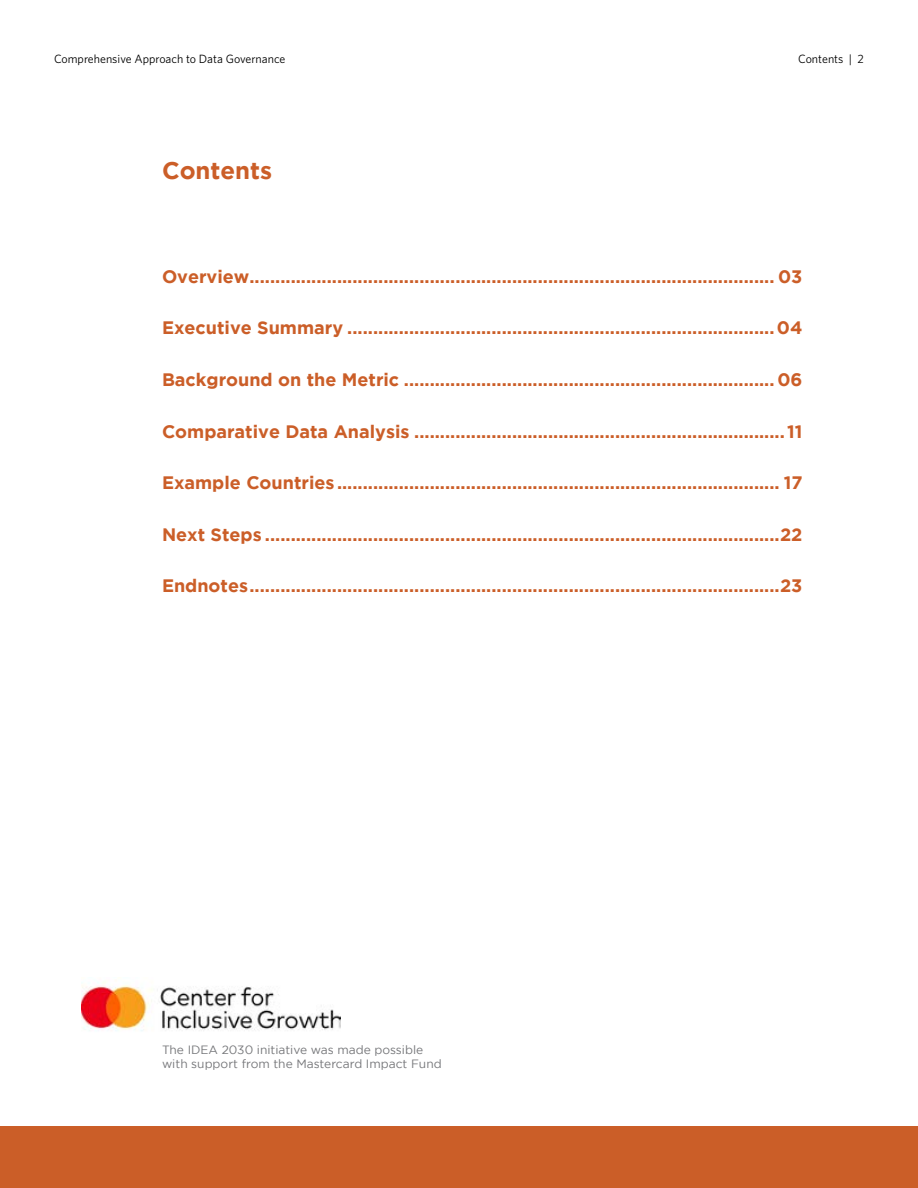
<style>
.page{position:relative;width:918px;height:1188px;background:#fff}
.page>*{position:absolute;margin:0;border:0;box-sizing:border-box;transform-origin:0 0}
.Section_Title{font:700 24px "Gotham";color:#cb5e28}
.t1{font:700 18px "Gotham";color:#cb5e28}
.Body_Copy{font:12px/14.4px "Gotham";color:#77787b}
.t2{font:12px "Whitney";color:#000}
</style>
<div class="page">
<div style="left:0;top:1126px;width:918px;height:62px;background:#cb5e28"></div>
<img style="left:82px;top:981px;width:258px;height:50px">
<p class="t2" style="left:54px;top:51px;width:233px">Comprehensive Approach to Data Governance</p>
<p class="t2" style="left:798px;top:51px;width:67px">Contents | 2</p>
<p class="Section_Title" style="left:162px;top:157px;width:112px">Contents</p>
<p class="t1" style="left:162px;top:266px;width:642px">Overview...................................................................................................... 03</p>
<p class="t1" style="left:162px;top:318px;width:642px">Executive Summary ...................................................................................04</p>
<p class="t1" style="left:162px;top:369px;width:642px">Background on the Metric ........................................................................ 06</p>
<p class="t1" style="left:162px;top:421px;width:642px">Comparative Data Analysis ........................................................................ 11</p>
<p class="t1" style="left:162px;top:472px;width:642px">Example Countries ...................................................................................... 17</p>
<p class="t1" style="left:162px;top:524px;width:642px">Next Steps ....................................................................................................22</p>
<p class="t1" style="left:162px;top:576px;width:642px">Endnotes.......................................................................................................23</p>
<p class="Body_Copy" style="left:162px;top:1042px;width:281px">The IDEA 2030 initiative was made possible with support from the Mastercard Impact Fund</p>
</div>
